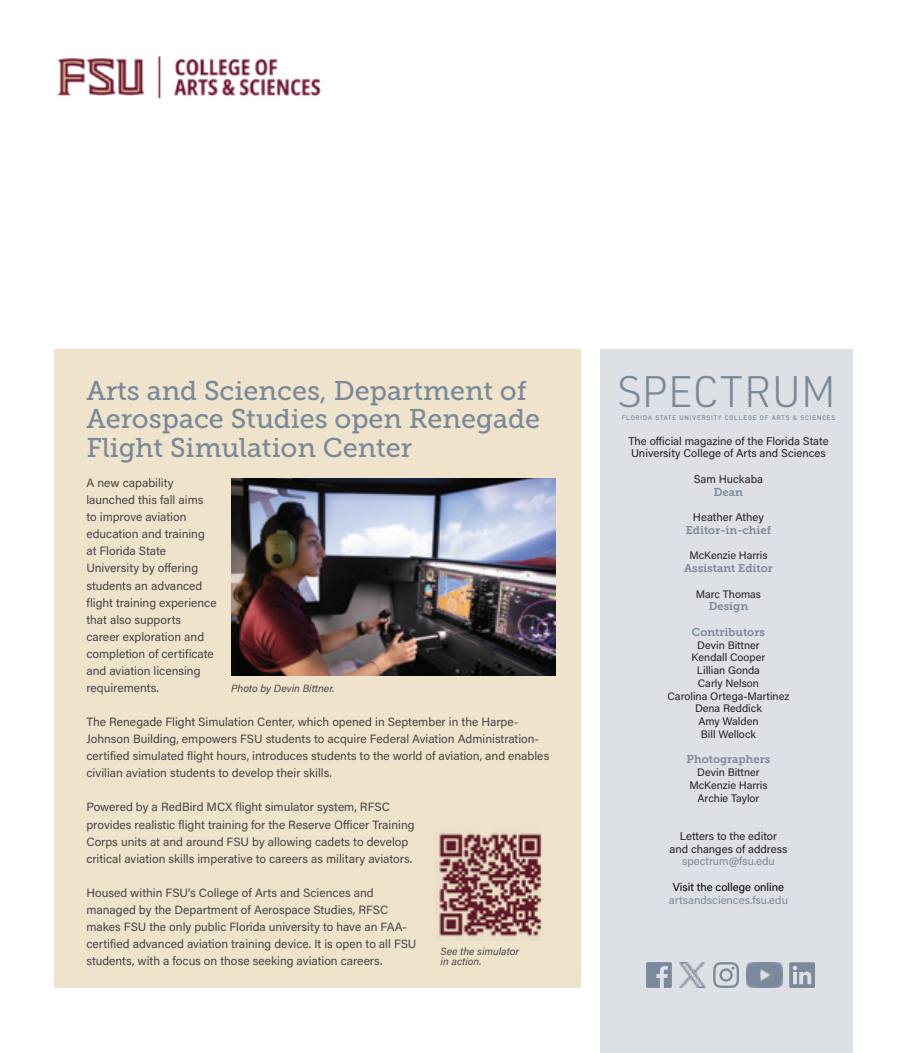
<style>
.page{position:relative;width:918px;height:1053px;background:#fff}
.page>*{position:absolute;margin:0;border:0;box-sizing:border-box;transform-origin:0 0}
.Basic_Style_AGP{font:300 43.2px "URWDIN";letter-spacing:-.01em;color:#798999}
.t1{font:27px/28.5px "Museo Slab 500";color:#798999}
.t2{font:12px/17.1px "Acumin Pro";color:#444}
.t3{font:11.25px/12.8px "Acumin Pro";color:#231f20}
.t4{font:11.25px "Museo Slab 700";color:#798999}
.t5{font:11.25px "Acumin Pro";color:#798999}
.t6{font:11.25px "Acumin Pro";color:#000}
.t7{font:10.8px "Acumin Pro";color:#231f20}
.t8{font:italic 10.5px/10.5px "Acumin Pro";color:#444}
.Basic_Style_AGP-2{font:700 6.45px "DIN Alternate";letter-spacing:.145em;color:#798999}
</style>
<div class="page">
<div style="left:600px;top:350px;width:253px;height:703px;background:#dde1e5"></div>
<svg style="left:646px;top:962px;width:26px;height:26px"></svg>
<img style="left:680px;top:962px;width:25px;height:26px">
<svg style="left:713px;top:962px;width:26px;height:26px"></svg>
<img style="left:746px;top:962px;width:37px;height:26px">
<svg style="left:789px;top:962px;width:26px;height:26px"></svg>
<div style="left:54px;top:350px;width:526px;height:638px;background:#efe3cc"></div>
<img style="left:57px;top:55px;width:264px;height:44px">
<img style="left:231px;top:478px;width:324px;height:198px">
<img style="left:434px;top:833px;width:108px;height:106px">
<p class="t1" style="left:86px;top:376px;width:455px">Arts and Sciences, Department of<br>Aerospace Studies open Renegade<br>Flight Simulation Center</p>
<p class="t2" style="left:86px;top:474px;width:132px">A new capability launched this fall aims to improve aviation education and training at Florida State<br>University by offering students an advanced flight training experience that also supports career exploration and completion of certificate and aviation licensing requirements.</p>
<p class="t2" style="left:86px;top:713px;width:464px">The Renegade Flight Simulation Center, which opened in September in the Harpe-Johnson Building, empowers FSU students to acquire Federal Aviation Administration&shy;certified simulated flight hours, introduces students to the world of aviation, and enables civilian aviation students to develop their skills.</p>
<p class="t2" style="left:86px;top:798px;width:330px">Powered by a RedBird MCX flight simulator system, RFSC provides realistic flight training for the Reserve Officer Training Corps units at and around FSU by allowing cadets to develop critical aviation skills imperative to careers as military aviators.</p>
<p class="t2" style="left:86px;top:884px;width:332px">Housed within FSU’s College of Arts and Sciences and managed by the Department of Aerospace Studies, RFSC makes FSU the only public Florida university to have an FAA&shy;certified advanced aviation training device. It is open to all FSU students, with a focus on those seeking aviation careers.</p>
<p class="t8" style="left:231px;top:683px;width:105px">Photo by Devin Bittner.</p>
<p class="t8" style="left:441px;top:945px;width:80px">See the simulator in action.</p>
<p class="Basic_Style_AGP" style="left:617px;top:363px;width:221px">SPECTRUM</p>
<p class="Basic_Style_AGP-2" style="left:622px;top:412px;width:215px">FLORIDA STATE UNIVERSITY COLLEGE OF ARTS &amp; SCIENCES</p>
<p class="t3" style="left:628px;top:434px;width:202px">The official magazine of the Florida State<br>University College of Arts and Sciences</p>
<p class="t3" style="left:694px;top:472px;width:71px">Sam Huckaba</p>
<p class="t4" style="left:714px;top:485px;width:31px">Dean</p>
<p class="t3" style="left:693px;top:510px;width:72px">Heather Athey</p>
<p class="t4" style="left:686px;top:524px;width:87px">Editor-in-chief</p>
<p class="t7" style="left:689px;top:548px;width:80px">McKenzie Harris</p>
<p class="t4" style="left:684px;top:562px;width:90px">Assistant Editor</p>
<p class="t7" style="left:696px;top:586px;width:67px">Marc Thomas</p>
<p class="t4" style="left:709px;top:600px;width:41px">Design</p>
<p class="t4" style="left:692px;top:626px;width:74px">Contributors</p>
<p class="t7" style="left:697px;top:637px;width:64px">Devin Bittner</p>
<p class="t7" style="left:692px;top:650px;width:75px">Kendall Cooper</p>
<p class="t7" style="left:697px;top:663px;width:65px">Lillian Gonda</p>
<p class="t7" style="left:698px;top:676px;width:63px">Carly Nelson</p>
<p class="t7" style="left:668px;top:688px;width:123px">Carolina Ortega-Martinez</p>
<p class="t7" style="left:695px;top:701px;width:68px">Dena Reddick</p>
<p class="t7" style="left:698px;top:714px;width:62px">Amy Walden</p>
<p class="t7" style="left:701px;top:727px;width:57px">Bill Wellock</p>
<p class="t4" style="left:687px;top:753px;width:85px">Photographers</p>
<p class="t7" style="left:697px;top:765px;width:64px">Devin Bittner</p>
<p class="t7" style="left:689px;top:778px;width:80px">McKenzie Harris</p>
<p class="t7" style="left:697px;top:790px;width:63px">Archie Taylor</p>
<p class="t3" style="left:669px;top:829px;width:120px;text-align:center">Letters to the editor and changes of address</p>
<p class="t5" style="left:682px;top:854px;width:94px">spectrum@fsu.edu</p>
<p class="t6" style="left:673px;top:879px;width:113px">Visit the college online</p>
<p class="t5" style="left:669px;top:892px;width:120px">artsandsciences.fsu.edu</p>
</div>
